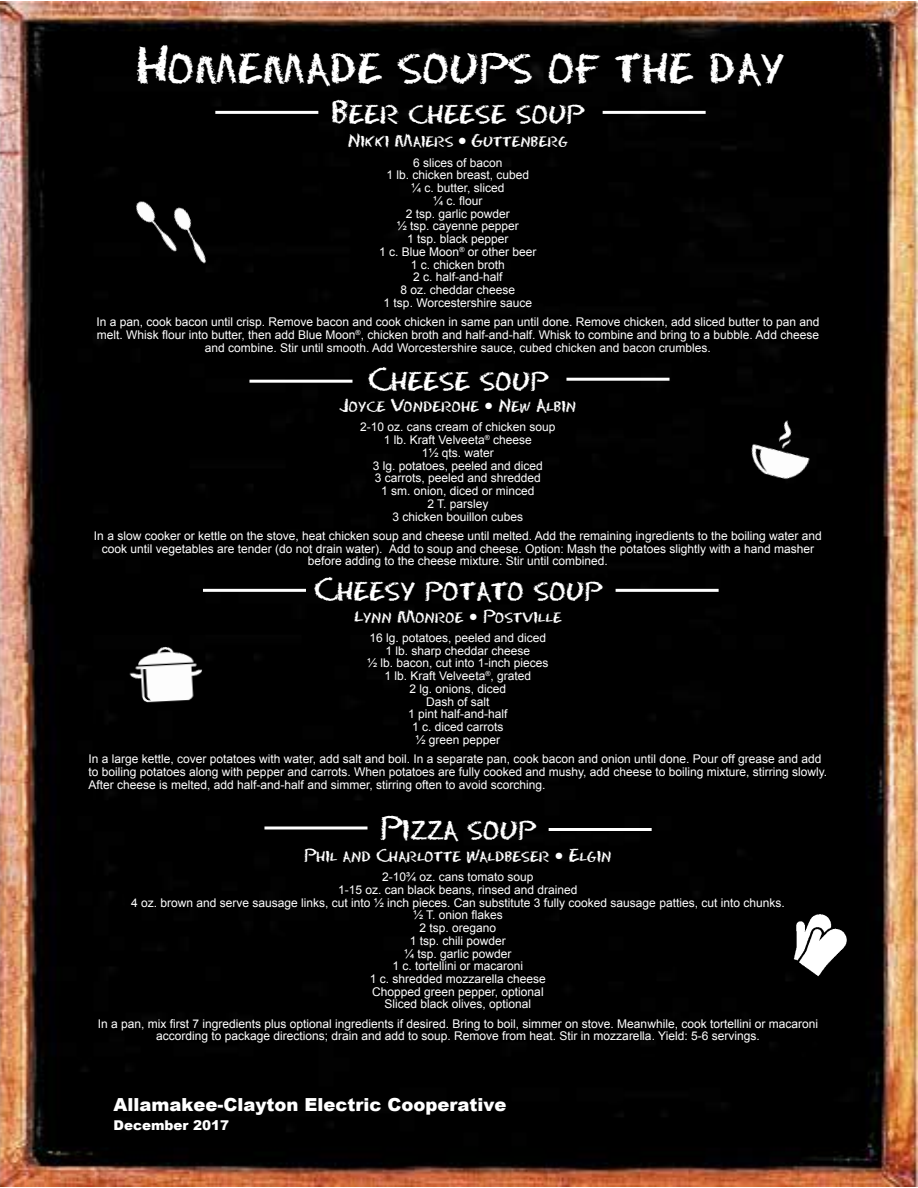
<style>
.page{position:relative;width:918px;height:1188px;background:#fff}
.page>*{position:absolute;margin:0;border:0;box-sizing:border-box;transform-origin:0 0}
.t1{font:43.5px "Chalk Dust Regular SWFTE";color:#fff}
.t2{font:27px "Chalk Dust Regular SWFTE";color:#fff}
.t3{font:900 18px "Arial";color:#fff}
.t4{font:15px "Chalk Dust Regular SWFTE";color:#fff}
.t5{font:900 13.5px "Arial";color:#fff}
.t6{font:12px/12.8px "Arial";color:#fff;text-align:center}
.s1{font-style:inherit}
</style>
<div class="page">
<img style="left:0;top:1px;width:918px;height:1185px">
<hr style="left:215px;top:111px;width:103px;height:3px;background:#fff">
<hr style="left:249px;top:380px;width:104px;height:3px;background:#fff">
<hr style="left:203px;top:589px;width:103px;height:3px;background:#fff">
<svg style="left:264px;top:826px;width:104px;height:4px"></svg>
<hr style="left:549px;top:828px;width:103px;height:3px;background:#fff">
<hr style="left:616px;top:589px;width:103px;height:3px;background:#fff">
<hr style="left:566px;top:378px;width:104px;height:3px;background:#fff">
<hr style="left:603px;top:111px;width:103px;height:3px;background:#fff">
<img style="left:741px;top:413px;width:91px;height:71px">
<img style="left:124px;top:185px;width:64px;height:71px">
<img style="left:164px;top:193px;width:54px;height:75px">
<img style="left:791px;top:910px;width:57px;height:67px">
<img style="left:124px;top:644px;width:82px;height:61px">
<h1 class="t1" style="left:136px;top:37px;width:650px">Homemade soups of the day</h1>
<h2 class="t2" style="left:332px;top:94px;width:254px">Beer cheese soup</h2>
<p class="t4" style="left:348px;top:131px;width:222px">Nikki Maiers ● Guttenberg</p>
<p class="t6" style="left:379px;top:156px;width:159px">6 slices of bacon<br>1 lb. chicken breast, cubed<br>¼ c. butter, sliced<br>¼ c. flour<br>2 tsp. garlic powder<br>½ tsp. cayenne pepper<br>1 tsp. black pepper<br>1 c. Blue Moon<sup>®</sup> or other beer<br>1 c. chicken broth<br>2 c. half-and-half<br>8 oz. cheddar cheese<br>1 tsp. Worcestershire sauce</p>
<p class="t6" style="left:96px;top:316px;width:725px">In a pan, cook bacon until crisp. Remove bacon and cook chicken in same pan until done. Remove chicken, add sliced butter to pan and melt. Whisk flour into butter, then add Blue Moon<sup>®</sup>, chicken broth and half-and-half. Whisk to combine and bring to a bubble. Add cheese and combine. Stir until smooth. Add Worcestershire sauce, cubed chicken and bacon crumbles.</p>
<h2 class="t2" style="left:368px;top:361px;width:182px">Cheese soup</h2>
<p class="t4" style="left:340px;top:396px;width:238px">Joyce Vonderohe ● New Albin</p>
<p class="t6" style="left:360px;top:421px;width:197px">2-10 oz. cans cream of chicken soup<br>1 lb. Kraft Velveeta<sup>®</sup> cheese<br>1½ qts. water<br>3 lg. potatoes, peeled and diced<br>3 carrots, peeled and shredded<br>1 sm. onion, diced or minced<br>2 T. parsley<br>3 chicken bouillon cubes</p>
<p class="t6" style="left:94px;top:529px;width:729px">In a slow cooker or kettle on the stove, heat chicken soup and cheese until melted. Add the remaining ingredients to the boiling water and cook until vegetables are tender <span class="s1">(do not drain water). A</span>dd to soup and cheese. Option: Mash the potatoes slightly with a hand masher before adding to the cheese mixture. Stir until combined.</p>
<h2 class="t2" style="left:314px;top:572px;width:290px">Cheesy potato soup</h2>
<p class="t4" style="left:354px;top:606px;width:209px">Lynn Monroe ● Postville</p>
<p class="t6" style="left:367px;top:631px;width:183px">16 lg. potatoes, peeled and diced<br>1 lb. sharp cheddar cheese<br>½ lb. bacon, cut into 1-inch pieces<br>1 lb. Kraft Velveeta<sup>®</sup>, grated<br>2 lg. onions, diced<br>Dash of salt<br>1 pint half-and-half<br>1 c. diced carrots<br>½ green pepper</p>
<p class="t6" style="left:89px;top:753px;width:740px;text-align:left">In a large kettle, cover potatoes with water, add salt and boil. In a separate pan, cook bacon and onion until done. Pour off grease and add to boiling potatoes along with pepper and carrots. When potatoes are fully cooked and mushy, add cheese to boiling mixture, stirring slowly.<br>After cheese is melted, add half-and-half and simmer, stirring often to avoid scorching.</p>
<h2 class="t2" style="left:380px;top:811px;width:157px">Pizza soup</h2>
<p class="t4" style="left:304px;top:845px;width:309px">Phil and Charlotte Waldbeser ● Elgin</p>
<p class="t6" style="left:131px;top:871px;width:655px">2-10¾ oz. cans tomato soup<br>1-15 oz. can black beans, rinsed and drained<br>4 oz. brown and serve sausage links, cut into ½ inch pieces. Can substitute 3 fully cooked sausage patties, cut into chunks. ½ T. onion flakes<br>2 tsp. oregano<br>1 tsp. chili powder<br>¼ tsp. garlic powder<br>1 c. tortellini or macaroni<br>1 c. shredded mozzarella cheese<br>Chopped green pepper, optional<br>Sliced black olives, optional</p>
<p class="t6" style="left:98px;top:1017px;width:722px">In a pan, mix first 7 ingredients plus optional ingredients if desired. Bring to boil, simmer on stove. Meanwhile, cook tortellini or macaroni according to package directions; drain and add to soup. Remove from heat. Stir in mozzarella. Yield: 5-6 servings.</p>
<h3 class="t3" style="left:114px;top:1092px;width:395px">Allamakee-Clayton Electric Cooperative</h3>
<p class="t5" style="left:114px;top:1115px;width:117px">December 2017</p>
</div>
